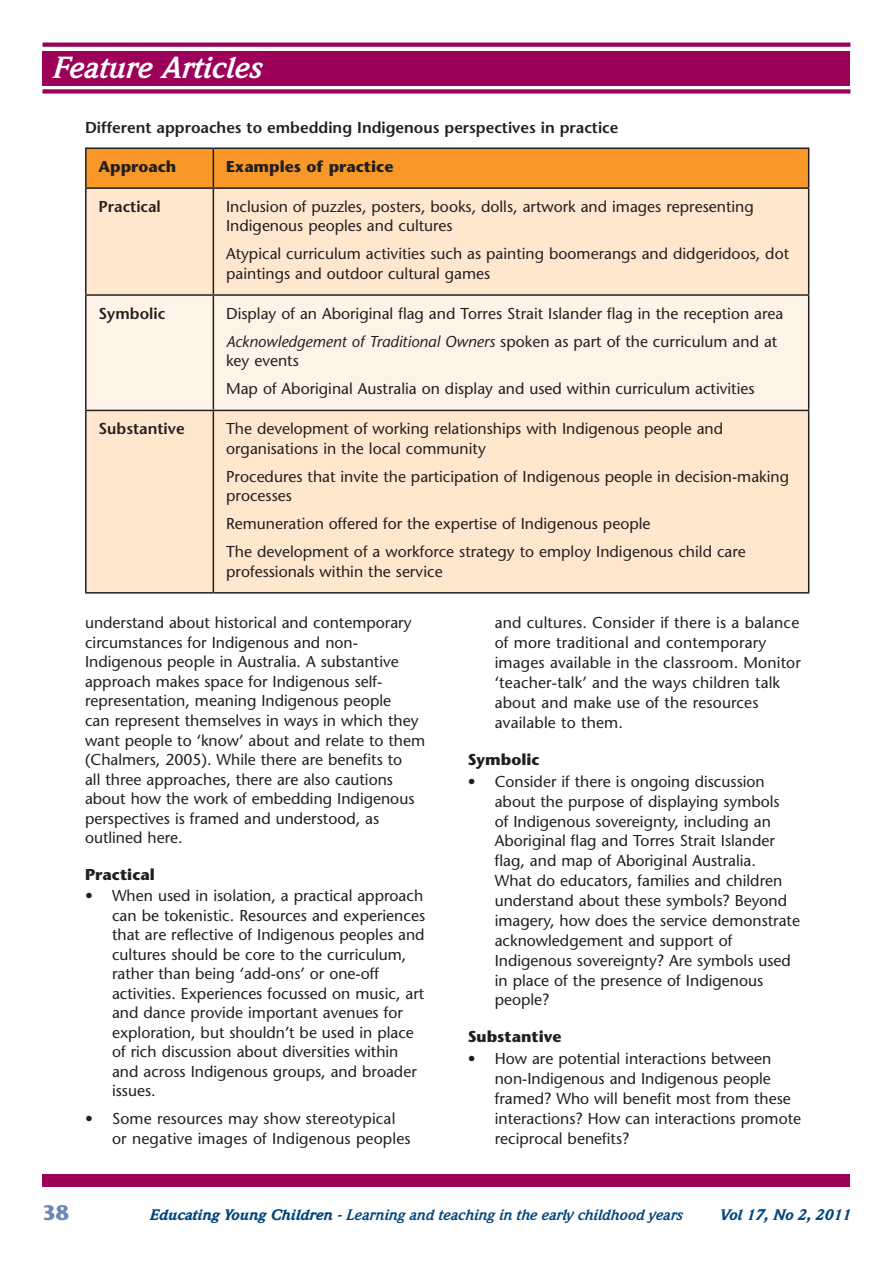
<style>
.page{position:relative;width:893px;height:1263px;background:#fff}
.page>*{position:absolute;margin:0;border:0;box-sizing:border-box;transform-origin:0 0}
.t1{font:italic 700 30px "Weidemann";color:#fff}
.t2{font:700 21px "Stone Sans";color:#6a88b2}
.t3{font:15.75px/19.5px "Stone Sans";color:#231f20}
.t4{font:600 15.75px "Stone Sans";color:#231f20}
.t5{font:700 15.75px "Stone Sans";color:#231f20}
.t6{font:italic 700 15px "Weidemann";color:#00457c}
.t7{font:italic 900 15px "Weidemann";color:#00457c}
.s1{font-style:italic}
.s2{font-weight:900}
</style>
<div class="page">
<div style="left:43px;top:1174px;width:807px;height:12px;background:#9c0058"></div>
<div style="left:43px;top:51px;width:807px;height:34px;background:#9c0058"></div>
<svg style="left:43px;top:43px;width:807px;height:4px;background:#a10e61"></svg>
<div style="left:43px;top:89px;width:807px;height:5px;background:#9c0058"></div>
<div style="left:87px;top:149px;width:721px;height:38px;background:#f89828"></div>
<div style="left:87px;top:189px;width:721px;height:403px;background:#ffe7cd"></div>
<div style="left:87px;top:296px;width:721px;height:114px;background:#fff3e8"></div>
<hr style="left:85px;top:189px;width:2px;height:105px;background:#231f20">
<hr style="left:213px;top:189px;width:1px;height:105px;background:#231f20">
<hr style="left:808px;top:189px;width:1px;height:105px;background:#231f20">
<hr style="left:85px;top:294px;width:128px;height:2px;background:#231f20">
<hr style="left:85px;top:296px;width:2px;height:114px;background:#231f20">
<hr style="left:213px;top:294px;width:596px;height:2px;background:#231f20">
<hr style="left:213px;top:296px;width:1px;height:114px;background:#231f20">
<hr style="left:808px;top:296px;width:1px;height:114px;background:#231f20">
<hr style="left:85px;top:410px;width:128px;height:1px;background:#231f20">
<hr style="left:85px;top:411px;width:2px;height:181px;background:#231f20">
<hr style="left:213px;top:410px;width:596px;height:1px;background:#231f20">
<hr style="left:213px;top:411px;width:1px;height:181px;background:#231f20">
<hr style="left:808px;top:411px;width:1px;height:181px;background:#231f20">
<hr style="left:85px;top:592px;width:128px;height:2px;background:#231f20">
<hr style="left:213px;top:592px;width:596px;height:2px;background:#231f20">
<hr style="left:85px;top:147px;width:128px;height:2px;background:#231f20">
<hr style="left:85px;top:149px;width:2px;height:38px;background:#231f20">
<hr style="left:213px;top:147px;width:596px;height:2px;background:#231f20">
<hr style="left:213px;top:149px;width:1px;height:38px;background:#231f20">
<hr style="left:808px;top:149px;width:1px;height:38px;background:#231f20">
<hr style="left:85px;top:187px;width:128px;height:2px;background:#231f20">
<hr style="left:213px;top:187px;width:596px;height:2px;background:#231f20">
<h1 class="t1" style="left:51px;top:50px;width:211px">Feature Articles</h1>
<p class="t4" style="left:85px;top:118px;width:535px">Different approaches to embedding Indigenous perspectives in practice</p>
<p class="t5" style="left:99px;top:157px;width:79px">Approach</p>
<p class="t5" style="left:226px;top:157px;width:169px">Examples of practice</p>
<p class="t4" style="left:99px;top:197px;width:64px">Practical</p>
<p class="t3" style="left:226px;top:197px;width:529px">Inclusion of puzzles, posters, books, dolls, artwork and images representing<br>Indigenous peoples and cultures</p>
<p class="t3" style="left:226px;top:244px;width:564px">Atypical curriculum activities such as painting boomerangs and didgeridoos, dot paintings and outdoor cultural games</p>
<p class="t4" style="left:99px;top:304px;width:68px">Symbolic</p>
<p class="t3" style="left:226px;top:299px;width:559px;line-height:28px">Display of an Aboriginal flag and Torres Strait Islander flag in the reception area<br><span class="s1">Acknowledgement of Traditional Owners</span> spoken as part of the curriculum and at</p>
<p class="t3" style="left:226px;top:347px;width:530px;line-height:28px">key events<br>Map of Aboriginal Australia on display and used within curriculum activities</p>
<p class="t4" style="left:99px;top:419px;width:88px">Substantive</p>
<p class="t3" style="left:226px;top:419px;width:499px">The development of working relationships with Indigenous people and organisations in the local community</p>
<p class="t3" style="left:226px;top:466px;width:564px">Procedures that invite the participation of Indigenous people in decision-making processes</p>
<p class="t3" style="left:226px;top:510px;width:521px;line-height:28px">Remuneration offered for the expertise of Indigenous people<br>The development of a workforce strategy to employ Indigenous child care</p>
<p class="t3" style="left:226px;top:561px;width:218px">professionals within the service</p>
<p class="t3" style="left:85px;top:613px;width:342px">understand about historical and contemporary circumstances for Indigenous and non-Indigenous people in Australia. A substantive approach makes space for Indigenous self&shy;representation, meaning Indigenous people<br>can represent themselves in ways in which they want people to ‘know’ about and relate to them (Chalmers, 2005). While there are benefits to<br>all three approaches, there are also cautions about how the work of embedding Indigenous perspectives is framed and understood, as outlined here.</p>
<p class="t5" style="left:85px;top:865px;width:71px">Practical</p>
<p class="t3" style="left:112px;top:886px;width:315px;text-indent:-27px">• When used in isolation, a practical approach can be tokenistic. Resources and experiences that are reflective of Indigenous peoples and cultures should be core to the curriculum, rather than being ‘add-ons’ or one-off activities. Experiences focussed on music, art and dance provide important avenues for exploration, but shouldn’t be used in place of rich discussion about diversities within and across Indigenous groups, and broader issues.</p>
<p class="t3" style="left:112px;top:1109px;width:300px;text-indent:-27px">• Some resources may show stereotypical or negative images of Indigenous peoples</p>
<p class="t3" style="left:495px;top:613px;width:308px;line-height:20px">and cultures. Consider if there is a balance of more traditional and contemporary images available in the classroom. Monitor ‘teacher-talk’ and the ways children talk about and make use of the resources available to them.</p>
<p class="t5" style="left:468px;top:750px;width:73px">Symbolic</p>
<p class="t3" style="left:495px;top:771px;width:307px;line-height:20px;text-indent:-27px">• Consider if there is ongoing discussion about the purpose of displaying symbols<br>of Indigenous sovereignty, including an Aboriginal flag and Torres Strait Islander flag, and map of Aboriginal Australia.<br>What do educators, families and children understand about these symbols? Beyond imagery, how does the service demonstrate acknowledgement and support of Indigenous sovereignty? Are symbols used in place of the presence of Indigenous people?</p>
<p class="t5" style="left:468px;top:1027px;width:95px">Substantive</p>
<p class="t3" style="left:495px;top:1049px;width:308px;line-height:20px;text-indent:-27px">• How are potential interactions between non-Indigenous and Indigenous people framed? Who will benefit most from these interactions? How can interactions promote reciprocal benefits?</p>
<h2 class="t2" style="left:43px;top:1200px;width:28px">38</h2>
<p class="t6" style="left:149px;top:1206px;width:535px"><span class="s2">Educating Young Children -</span> Learning and teaching in the early childhood years</p>
<p class="t7" style="left:719px;top:1206px;width:133px">Vol 17, No 2, 2011</p>
</div>
